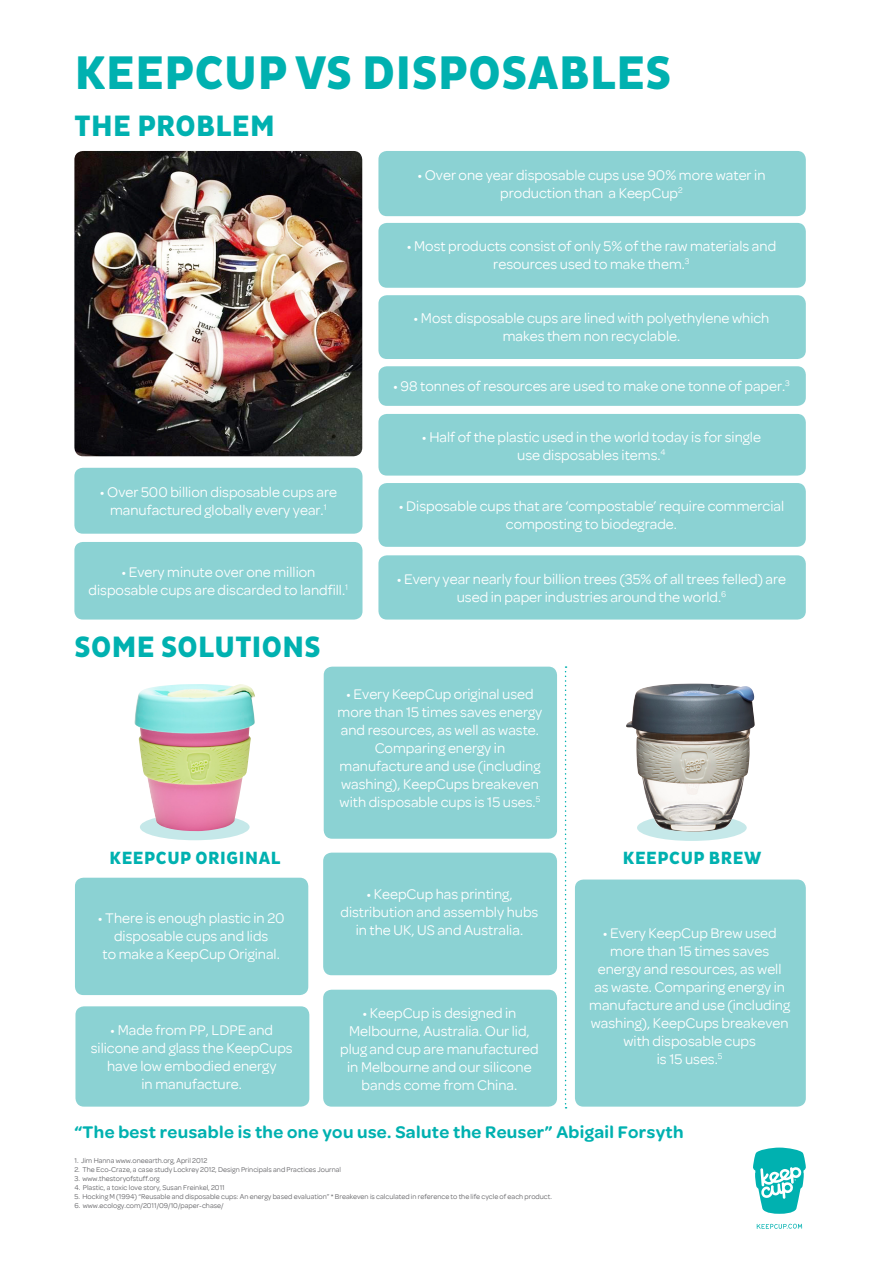
<style>
.page{position:relative;width:893px;height:1263px;background:#fff}
.page>*{position:absolute;margin:0;border:0;box-sizing:border-box;transform-origin:0 0}
.intro_text{font:800 48px "Pluto Sans Cond";letter-spacing:.015em;color:#00b1b0}
.intro_text-2{font:800 30px "Pluto Sans Cond";letter-spacing:.015em;color:#00b1b0}
.intro_text-3{font:600 18px "Omnes";letter-spacing:.02em;color:#00b1b0}
.intro_text-4{font:800 18px "Pluto Sans Cond";letter-spacing:.035em;color:#00b1b0}
.t1{font:15px/18px "Omnes";color:#fff;text-align:center}
.t2{font:7.5px "Omnes";color:#636366}
</style>
<div class="page">
<div style="left:74px;top:542px;width:288px;height:77px;background:#8bd2d3;border-radius:9px"></div>
<div style="left:378px;top:414px;width:428px;height:62px;background:#8bd2d3;border-radius:9px"></div>
<div style="left:378px;top:223px;width:428px;height:65px;background:#8bd2d3;border-radius:9px"></div>
<div style="left:378px;top:555px;width:428px;height:64px;background:#8bd2d3;border-radius:9px"></div>
<div style="left:378px;top:366px;width:428px;height:40px;background:#8bd2d3;border-radius:9px"></div>
<div style="left:378px;top:151px;width:428px;height:65px;background:#8bd2d3;border-radius:9px"></div>
<div style="left:378px;top:295px;width:428px;height:64px;background:#8bd2d3;border-radius:9px"></div>
<div style="left:378px;top:483px;width:428px;height:64px;background:#8bd2d3;border-radius:9px"></div>
<svg style="left:757px;top:1224px;width:45px;height:5px"></svg>
<svg style="left:753px;top:1147px;width:53px;height:67px"></svg>
<div style="left:323px;top:990px;width:234px;height:116px;background:#8bd2d3;border-radius:9px"></div>
<div style="left:75px;top:878px;width:233px;height:117px;background:#8bd2d3;border-radius:9px"></div>
<div style="left:324px;top:667px;width:233px;height:172px;background:#8bd2d3;border-radius:9px"></div>
<div style="left:75px;top:1006px;width:234px;height:100px;background:#8bd2d3;border-radius:9px"></div>
<div style="left:575px;top:879px;width:231px;height:227px;background:#8bd2d3;border-radius:9px"></div>
<div style="left:323px;top:853px;width:234px;height:122px;background:#8bd2d3;border-radius:9px"></div>
<div style="left:140px;top:814px;width:110px;height:26px;background:#c5e8e9;border-radius:50%"></div>
<img style="left:134px;top:684px;width:121px;height:147px">
<div style="left:637px;top:814px;width:110px;height:27px;background:#c5e8e9;border-radius:50%"></div>
<img style="left:626px;top:683px;width:129px;height:149px">
<div style="left:74px;top:468px;width:288px;height:66px;background:#8bd2d3;border-radius:9px"></div>
<img style="left:74px;top:151px;width:288px;height:305px">
<svg style="left:565px;top:666px;width:2px;height:442px"></svg>
<p class="intro_text" style="left:75px;top:45px;width:598px">KEEPCUP VS DISPOSABLES</p>
<p class="intro_text-2" style="left:75px;top:108px;width:202px">THE PROBLEM</p>
<p class="t1" style="left:100px;top:483px;width:239px">• Over 500 billion disposable cups are manufactured globally every year.<sup>1</sup></p>
<p class="t1" style="left:89px;top:563px;width:261px">• Every minute over one million disposable cups are discarded to landfill.<sup>1</sup></p>
<p class="intro_text-2" style="left:75px;top:630px;width:247px">SOME SOLUTIONS</p>
<p class="t1" style="left:417px;top:166px;width:350px">• Over one year disposable cups use 90% more water in production than a KeepCup<sup>2</sup></p>
<p class="t1" style="left:407px;top:237px;width:371px">• Most products consist of only 5% of the raw materials and resources used to make them.<sup>3</sup></p>
<p class="t1" style="left:413px;top:309px;width:357px">• Most disposable cups are lined with polyethylene which makes them non recyclable.</p>
<p class="t1" style="left:393px;top:377px;width:398px">• 98 tonnes of resources are used to make one tonne of paper.<sup>3</sup></p>
<p class="t1" style="left:422px;top:428px;width:341px">• Half of the plastic used in the world today is for single use disposables items.<sup>4</sup></p>
<p class="t1" style="left:399px;top:497px;width:387px">• Disposable cups that are ‘compostable’ require commercial composting to biodegrade.</p>
<p class="t1" style="left:397px;top:570px;width:391px">• Every year nearly four billion trees (35% of all trees felled) are used in paper industries around the world.<sup>6</sup></p>
<p class="t1" style="left:338px;top:685px;width:206px">• Every KeepCup original used more than 15 times saves energy and resources, as well as waste.</p>
<p class="t1" style="left:339px;top:739px;width:202px">Comparing energy in manufacture and use (including washing), KeepCups breakeven with disposable cups is 15 uses.<sup>5</sup></p>
<p class="intro_text-4" style="left:110px;top:847px;width:172px">KEEPCUP ORIGINAL</p>
<p class="intro_text-4" style="left:623px;top:847px;width:140px">KEEPCUP BREW</p>
<p class="t1" style="left:98px;top:909px;width:188px">• There is enough plastic in 20 disposable cups and lids<br>to make a KeepCup Original.</p>
<p class="t1" style="left:91px;top:1021px;width:203px">• Made from PP, LDPE and silicone and glass the KeepCups have low embodied energy<br>in manufacture.</p>
<p class="t1" style="left:340px;top:885px;width:199px">• KeepCup has printing, distribution and assembly hubs in the UK, US and Australia.</p>
<p class="t1" style="left:340px;top:1004px;width:200px">• KeepCup is designed in<br>Melbourne, Australia. Our lid, plug and cup are manufactured in Melbourne and our silicone bands come from China.</p>
<p class="t1" style="left:589px;top:924px;width:202px">• Every KeepCup Brew used more than 15 times saves energy and resources, as well as waste. Comparing energy in manufacture and use (including washing), KeepCups breakeven with disposable cups<br>is 15 uses.<sup>5</sup></p>
<p class="intro_text-3" style="left:74px;top:1122px;width:611px">“The best reusable is the one you use. Salute the Reuser” Abigail Forsyth</p>
<p class="t2" style="left:74px;top:1157px;width:134px">1. Jim Hanna www.oneearth.org, April 2012</p>
<p class="t2" style="left:74px;top:1166px;width:268px">2. The Eco-Craze, a case study Lockrey 2012, Design Principals and Practices Journal</p>
<p class="t2" style="left:74px;top:1175px;width:87px">3. www.thestoryofstuff.org</p>
<p class="t2" style="left:74px;top:1184px;width:152px">4. Plastic, a toxic love story, Susan Freinkel, 2011</p>
<p class="t2" style="left:74px;top:1193px;width:479px">5. Hocking M (1994) “Reusable and disposable cups: An energy based evaluation” * Breakeven is calculated in reference to the life cycle of each product.</p>
<p class="t2" style="left:74px;top:1202px;width:151px">6. www.ecology.com/2011/09/10/paper-chase/</p>
</div>
